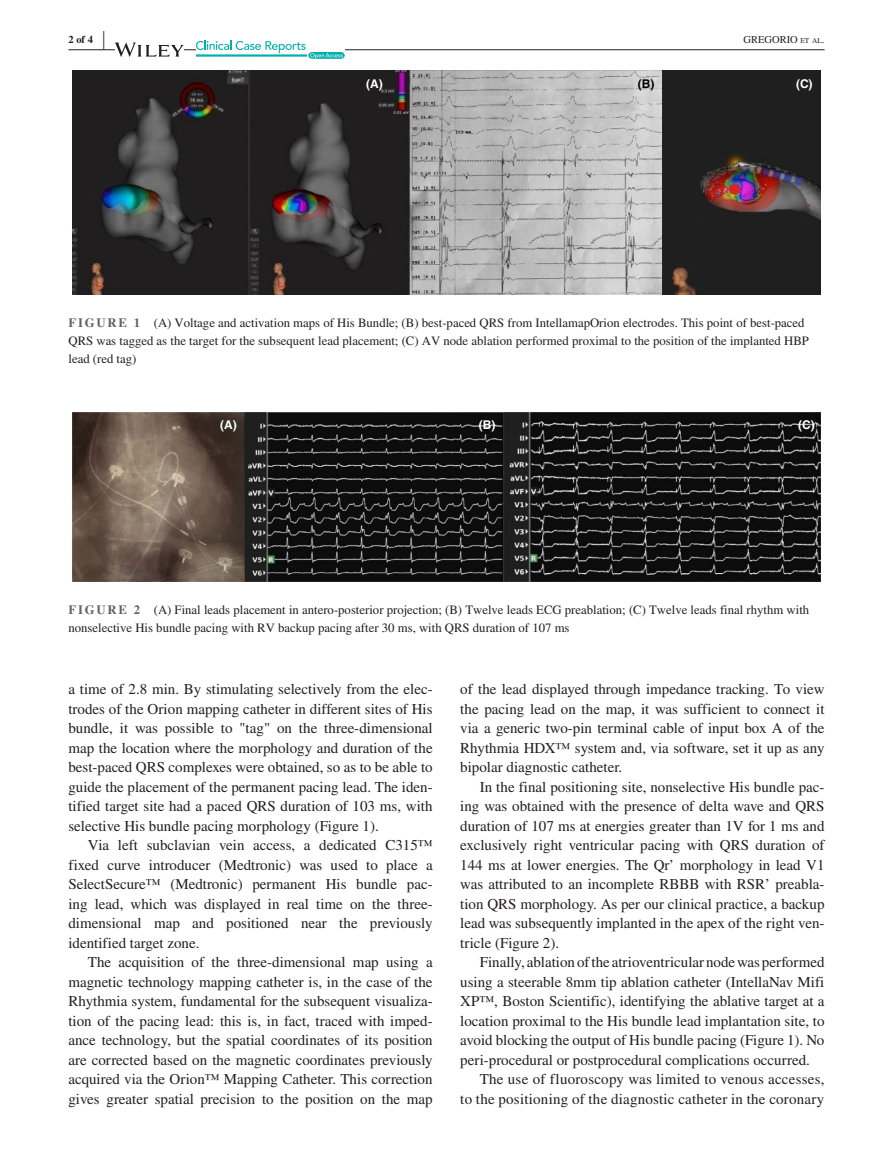
<style>
.page{position:relative;width:893px;height:1174px;background:#fff}
.page>*{position:absolute;margin:0;border:0;box-sizing:border-box;transform-origin:0 0}
.t1{font:700 25.95px "STIX";color:#231f20;scale:.36 1}
.t2{font:15px/19.5px "STIX";color:#231f20;text-align:justify}
.t3{font:12.75px/18px "STIX";color:#231f20}
.t4{font:700 12px "Helvetica";color:#fff}
.t5{font:700 12px "Helvetica";color:#000}
.t6{font:10.5px "STIX";color:#231f20}
.t7{font:700 10.5px "STIX";color:#231f20}
.s1{font-size:7.35px}
.s2{font-weight:700;color:#636366}
</style>
<div class="page">
<hr style="left:68px;top:49px;width:756px;height:1px;background:#231f20">
<svg style="left:115px;top:43px;width:69px;height:14px"></svg>
<svg style="left:196px;top:41px;width:149px;height:18px"></svg>
<img style="left:72px;top:70px;width:749px;height:225px">
<img style="left:72px;top:412px;width:749px;height:170px">
<p class="t7" style="left:68px;top:33px;width:26px">2 of 4</p>
<h1 class="t1" style="left:103px;top:24px;width:7px">|</h1>
<p class="t6" style="left:744px;top:32px;width:82px">GREGORIO <span class="s1">et al</span>.</p>
<p class="t4" style="left:366px;top:76px;width:18px">(A)</p>
<p class="t5" style="left:638px;top:76px;width:18px">(B)</p>
<p class="t4" style="left:796px;top:76px;width:18px">(C)</p>
<p class="t3" style="left:68px;top:315px;width:742px"><span class="s2">FIGURE 1</span> (A) Voltage and activation maps of His Bundle; (B) best-paced QRS from IntellamapOrion electrodes. This point of best-paced<br>QRS was tagged as the target for the subsequent lead placement; (C) AV node ablation performed proximal to the position of the implanted HBP lead (red tag)</p>
<p class="t4" style="left:220px;top:417px;width:18px">(A)</p>
<p class="t4" style="left:479px;top:417px;width:18px">(B)</p>
<p class="t4" style="left:798px;top:417px;width:18px">(C)</p>
<p class="t3" style="left:68px;top:601px;width:742px"><span class="s2">FIGURE 2</span> (A) Final leads placement in antero-posterior projection; (B) Twelve leads ECG preablation; (C) Twelve leads final rhythm with nonselective His bundle pacing with RV backup pacing after 30 ms, with QRS duration of 107 ms</p>
<p class="t2" style="left:68px;top:680px;width:366px">a time of 2.8 min. By stimulating selectively from the elec&shy;trodes of the Orion mapping catheter in different sites of His bundle, it was possible to "tag" on the three-dimensional map the location where the morphology and duration of the best-paced QRS complexes were obtained, so as to be able to guide the placement of the permanent pacing lead. The iden&shy;tified target site had a paced QRS duration of 103 ms, with selective His bundle pacing morphology (Figure 1).</p>
<p class="t2" style="left:68px;top:836px;width:366px;text-indent:20px">Via left subclavian vein access, a dedicated C315™ fixed curve introducer (Medtronic) was used to place a SelectSecure™ (Medtronic) permanent His bundle pac&shy;ing lead, which was displayed in real time on the three&shy;dimensional map and positioned near the previously identified target zone.</p>
<p class="t2" style="left:68px;top:953px;width:366px;text-indent:20px">The acquisition of the three-dimensional map using a magnetic technology mapping catheter is, in the case of the Rhythmia system, fundamental for the subsequent visualiza&shy;tion of the pacing lead: this is, in fact, traced with imped&shy;ance technology, but the spatial coordinates of its position are corrected based on the magnetic coordinates previously acquired via the Orion™ Mapping Catheter. This correction gives greater spatial precision to the position on the map</p>
<p class="t2" style="left:460px;top:680px;width:366px">of the lead displayed through impedance tracking. To view the pacing lead on the map, it was sufficient to connect it via a generic two-pin terminal cable of input box A of the Rhythmia HDX™ system and, via software, set it up as any bipolar diagnostic catheter.</p>
<p class="t2" style="left:460px;top:778px;width:366px;text-indent:20px">In the final positioning site, nonselective His bundle pac&shy;ing was obtained with the presence of delta wave and QRS duration of 107 ms at energies greater than 1V for 1 ms and exclusively right ventricular pacing with QRS duration of 144 ms at lower energies. The Qr’ morphology in lead V1 was attributed to an incomplete RBBB with RSR’ preabla&shy;tion QRS morphology. As per our clinical practice, a backup lead was subsequently implanted in the apex of the right ven&shy;tricle (Figure 2).</p>
<p class="t2" style="left:480px;top:953px;width:346px">Finally, ablation of the atrioventricular node was performed</p>
<p class="t2" style="left:460px;top:973px;width:366px">using a steerable 8mm tip ablation catheter (IntellaNav Mifi</p>
<p class="t2" style="left:460px;top:992px;width:366px">XP™, Boston Scientific), identifying the ablative target at a</p>
<p class="t2" style="left:460px;top:1012px;width:366px">location proximal to the His bundle lead implantation site, to</p>
<p class="t2" style="left:460px;top:1031px;width:366px">avoid blocking the output of His bundle pacing (Figure 1). No</p>
<p class="t2" style="left:460px;top:1051px;width:351px">peri-procedural or postprocedural complications occurred.</p>
<p class="t2" style="left:480px;top:1070px;width:346px">The use of fluoroscopy was limited to venous accesses,</p>
<p class="t2" style="left:460px;top:1090px;width:366px">to the positioning of the diagnostic catheter in the coronary</p>
</div>
